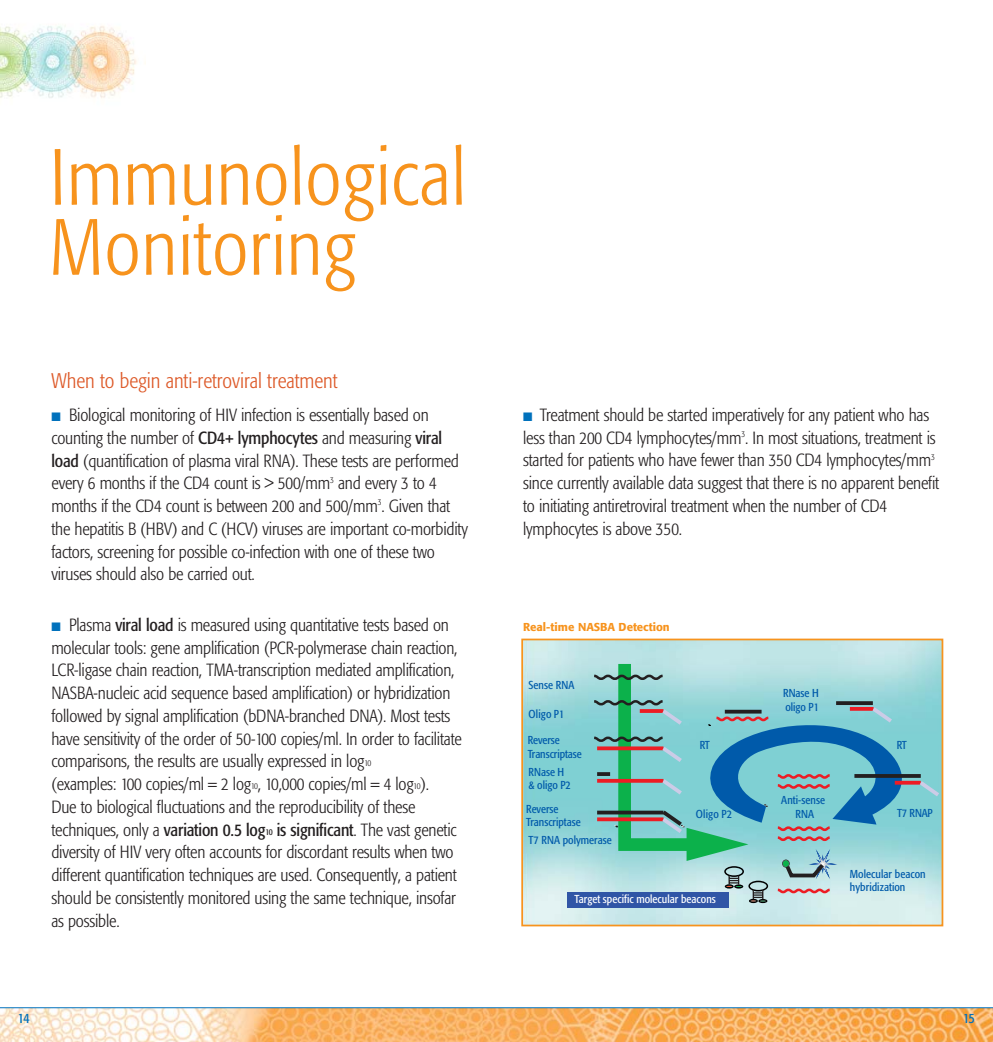
<style>
.page{position:relative;width:993px;height:1042px;background:#fff}
.page>*{position:absolute;margin:0;border:0;box-sizing:border-box;transform-origin:0 0}
.t1{font:300 condensed 78.75px/70px "Formata";letter-spacing:.01em;color:#f7931d}
.t2{font:300 condensed 21px "Formata";color:#dd5928}
.t3{font:300 condensed 17.5px/22.8px "Formata";letter-spacing:-.01em;color:#231f20}
.t4{font:condensed 14px "Formata";color:#0071bc}
.t5{font:condensed 11.38px/13.7px "Formata";letter-spacing:.005em;color:#005aaa}
.t6{font:condensed 11.38px "Formata";color:#fff}
.t7{font:500 11.38px "Formata";color:#f7931d}
.s1{color:#0071bc}
.s2{font-weight:400}
.s3{font-size:8.75px}
.s4{font-weight:400;font-size:8.75px}
</style>
<div class="page">
<img style="left:0;top:1008px;width:992px;height:34px">
<hr style="left:0;top:1007px;width:992px;height:1px;background:#0071bc">
<img style="left:0;top:25px;width:146px;height:74px">
<img style="left:524px;top:641px;width:416px;height:282px">
<svg style="left:591px;top:651px;width:349px;height:252px"></svg>
<div style="left:567px;top:892px;width:161px;height:16px;background:#3055a6"></div>
<div style="left:521px;top:638px;width:422px;height:288px;border:2px solid #f7931d"></div>
<h1 class="t1" style="left:50px;top:148px;width:418px">Immunological<br>Monitoring</h1>
<p class="t2" style="left:51px;top:372px;width:288px">When to begin anti-retroviral treatment</p>
<p class="t3" style="left:51px;top:405px;width:418px"><span class="s1">■</span> Biological monitoring of HIV infection is essentially based on counting the number of <span class="s2">CD4+ lymphocytes</span> and measuring <span class="s2">viral load</span> (quantification of plasma viral RNA). These tests are performed every 6 months if the CD4 count is &gt; 500/mm<sup>3</sup> and every 3 to 4 months if the CD4 count is between 200 and 500/mm<sup>3</sup>. Given that the hepatitis B (HBV) and C (HCV) viruses are important co-morbidity factors, screening for possible co-infection with one of these two viruses should also be carried out.</p>
<p class="t3" style="left:51px;top:614px;width:412px"><span class="s1">■</span> Plasma <span class="s2">viral load</span> is measured using quantitative tests based on molecular tools: gene amplification (PCR-polymerase chain reaction, LCR-ligase chain reaction, TMA-transcription mediated amplification, NASBA-nucleic acid sequence based amplification) or hybridization followed by signal amplification (bDNA-branched DNA). Most tests have sensitivity of the order of 50-100 copies/ml. In order to facilitate comparisons, the results are usually expressed in log<span class="s3">10<br></span>(examples: 100 copies/ml = 2 log<span class="s3">10</span>, 10,000 copies/ml = 4 log<span class="s3">10</span>).<br>Due to biological fluctuations and the reproducibility of these techniques, only a <span class="s2">variation 0.5 log</span><span class="s4">10</span> <span class="s2">is significant</span>. The vast genetic diversity of HIV very often accounts for discordant results when two different quantification techniques are used. Consequently, a patient should be consistently monitored using the same technique, insofar as possible.</p>
<p class="t3" style="left:523px;top:404px;width:417px"><span class="s1">■</span> Treatment should be started imperatively for any patient who has less than 200 CD4 lymphocytes/mm<sup>3</sup>. In most situations, treatment is started for patients who have fewer than 350 CD4 lymphocytes/mm<sup>3 </sup>since currently available data suggest that there is no apparent benefit to initiating antiretroviral treatment when the number of CD4 lymphocytes is above 350.</p>
<p class="t7" style="left:523px;top:622px;width:148px">Real-time NASBA Detection</p>
<p class="t5" style="left:528px;top:679px;width:47px">Sense RNA</p>
<p class="t5" style="left:528px;top:707px;width:37px">Oligo P1</p>
<p class="t5" style="left:527px;top:734px;width:56px">Reverse<br>Transcriptase</p>
<p class="t5" style="left:528px;top:765px;width:44px">RNase H &amp; oligo P2</p>
<p class="t5" style="left:526px;top:803px;width:56px">Reverse<br>Transcriptase</p>
<p class="t5" style="left:528px;top:834px;width:85px">T7 RNA polymerase</p>
<p class="t5" style="left:782px;top:687px;width:37px">RNase H oligo P1</p>
<p class="t5" style="left:699px;top:738px;width:11px">RT</p>
<p class="t5" style="left:896px;top:738px;width:11px">RT</p>
<p class="t5" style="left:695px;top:808px;width:38px">Oligo P2</p>
<p class="t5" style="left:781px;top:794px;width:45px;text-align:center">Anti-sense<br>RNA</p>
<p class="t5" style="left:896px;top:807px;width:37px">T7 RNAP</p>
<p class="t6" style="left:574px;top:895px;width:143px">Target specific molecular beacons</p>
<p class="t5" style="left:849px;top:868px;width:77px">Molecular beacon hybridization</p>
<p class="t4" style="left:18px;top:1012px;width:13px">14</p>
<p class="t4" style="left:962px;top:1012px;width:13px">15</p>
</div>
